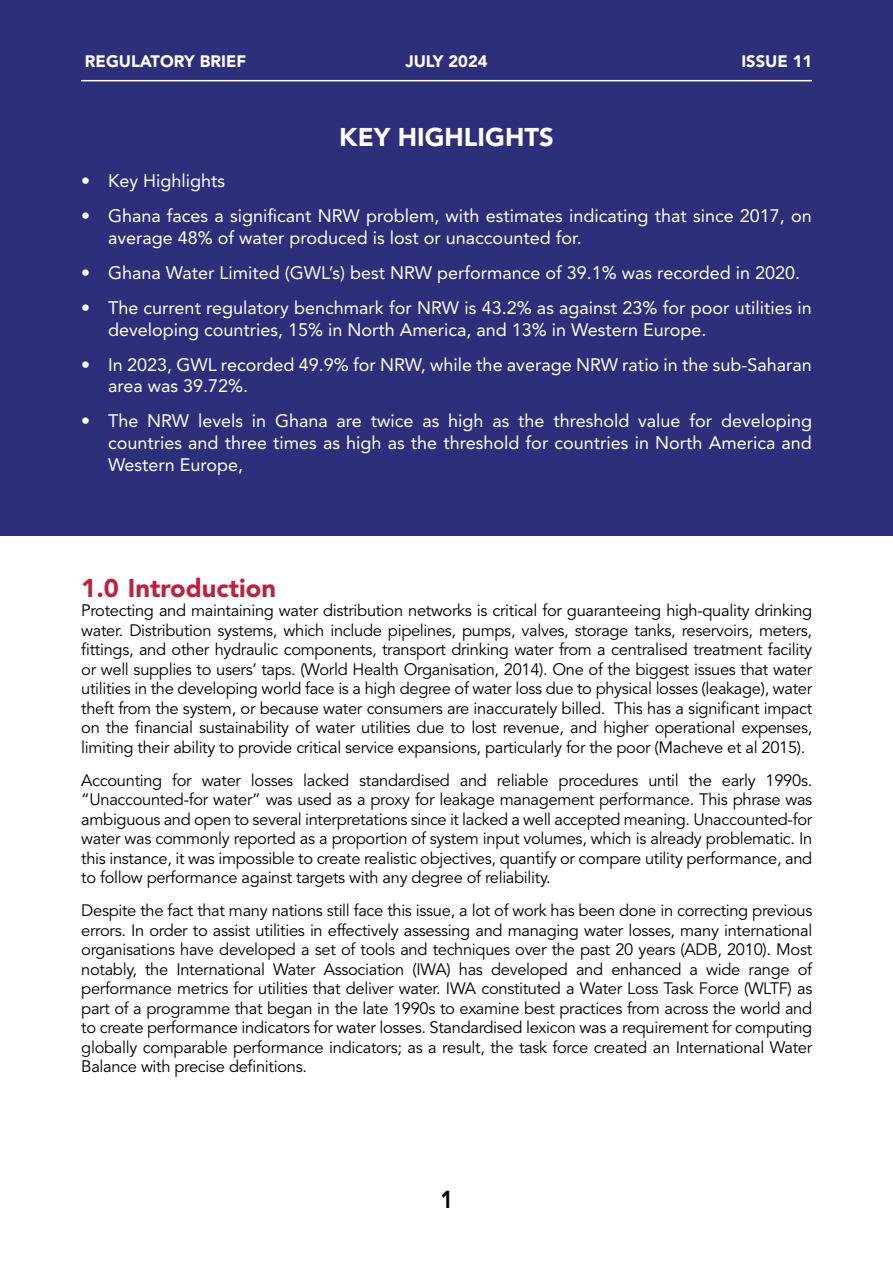
<style>
.page{position:relative;width:893px;height:1263px;background:#fff}
.page>*{position:absolute;margin:0;border:0;box-sizing:border-box;transform-origin:0 0}
.t1{font:900 25.5px "Avenir LT Std";color:#bd223e}
.t2{font:900 25.5px "Avenir LT Std";color:#fff}
.t3{font:900 24.3px "Avenir LT Std";color:#000;scale:.8 1}
.t4{font:18px/21.6px "Avenir LT Std";color:#fff}
.t5{font:16.5px/19.5px "Avenir LT Std";letter-spacing:-.02em;color:#000;text-align:justify}
.t6{font:900 16.5px "Avenir LT Std";color:#fff}
</style>
<div class="page">
<div style="left:0;top:0;width:893px;height:535px;background:#2e2f7b"></div>
<hr style="left:81px;top:80px;width:731px;height:1px;background:#fff">
<p class="t6" style="left:85px;top:52px;width:163px">REGULATORY BRIEF</p>
<p class="t6" style="left:741px;top:52px;width:72px">ISSUE 11</p>
<p class="t6" style="left:405px;top:52px;width:84px">JULY 2024</p>
<h1 class="t2" style="left:339px;top:122px;width:216px">KEY HIGHLIGHTS</h1>
<p class="t4" style="left:81px;top:170px;width:145px">• Key Highlights</p>
<p class="t4" style="left:108px;top:205px;width:705px;text-indent:-27px">• Ghana faces a significant NRW problem, with estimates indicating that since 2017, on average 48% of water produced is lost or unaccounted for.</p>
<p class="t4" style="left:81px;top:262px;width:721px">• Ghana Water Limited (GWL’s) best NRW performance of 39.1% was recorded in 2020.</p>
<p class="t4" style="left:108px;top:297px;width:705px;text-indent:-27px">• The current regulatory benchmark for NRW is 43.2% as against 23% for poor utilities in developing countries, 15% in North America, and 13% in Western Europe.</p>
<p class="t4" style="left:108px;top:354px;width:705px;text-indent:-27px">• In 2023, GWL recorded 49.9% for NRW, while the average NRW ratio in the sub-Saharan area was 39.72%.</p>
<p class="t4" style="left:108px;top:410px;width:705px;text-align:justify;text-indent:-27px">• The NRW levels in Ghana are twice as high as the threshold value for developing countries and three times as high as the threshold for countries in North America and Western Europe,</p>
<h1 class="t1" style="left:81px;top:572px;width:196px">1.0 Introduction</h1>
<p class="t5" style="left:81px;top:601px;width:732px">Protecting and maintaining water distribution networks is critical for guaranteeing high-quality drinking water. Distribution systems, which include pipelines, pumps, valves, storage tanks, reservoirs, meters, fittings, and other hydraulic components, transport drinking water from a centralised treatment facility or well supplies to users’ taps. (World Health Organisation, 2014). One of the biggest issues that water utilities in the developing world face is a high degree of water loss due to physical losses (leakage), water theft from the system, or because water consumers are inaccurately billed. This has a significant impact on the financial sustainability of water utilities due to lost revenue, and higher operational expenses, limiting their ability to provide critical service expansions, particularly for the poor (Macheve et al 2015).</p>
<p class="t5" style="left:81px;top:771px;width:733px">Accounting for water losses lacked standardised and reliable procedures until the early 1990s. “Unaccounted-for water” was used as a proxy for leakage management performance. This phrase was ambiguous and open to several interpretations since it lacked a well accepted meaning. Unaccounted-for water was commonly reported as a proportion of system input volumes, which is already problematic. In this instance, it was impossible to create realistic objectives, quantify or compare utility performance, and to follow performance against targets with any degree of reliability.</p>
<p class="t5" style="left:81px;top:901px;width:733px">Despite the fact that many nations still face this issue, a lot of work has been done in correcting previous errors. In order to assist utilities in effectively assessing and managing water losses, many international organisations have developed a set of tools and techniques over the past 20 years (ADB, 2010). Most notably, the International Water Association (IWA) has developed and enhanced a wide range of performance metrics for utilities that deliver water. IWA constituted a Water Loss Task Force (WLTF) as part of a programme that began in the late 1990s to examine best practices from across the world and to create performance indicators for water losses. Standardised lexicon was a requirement for computing globally comparable performance indicators; as a result, the task force created an International Water Balance with precise definitions.</p>
<h2 class="t3" style="left:441px;top:1185px;width:16px">1</h2>
</div>
